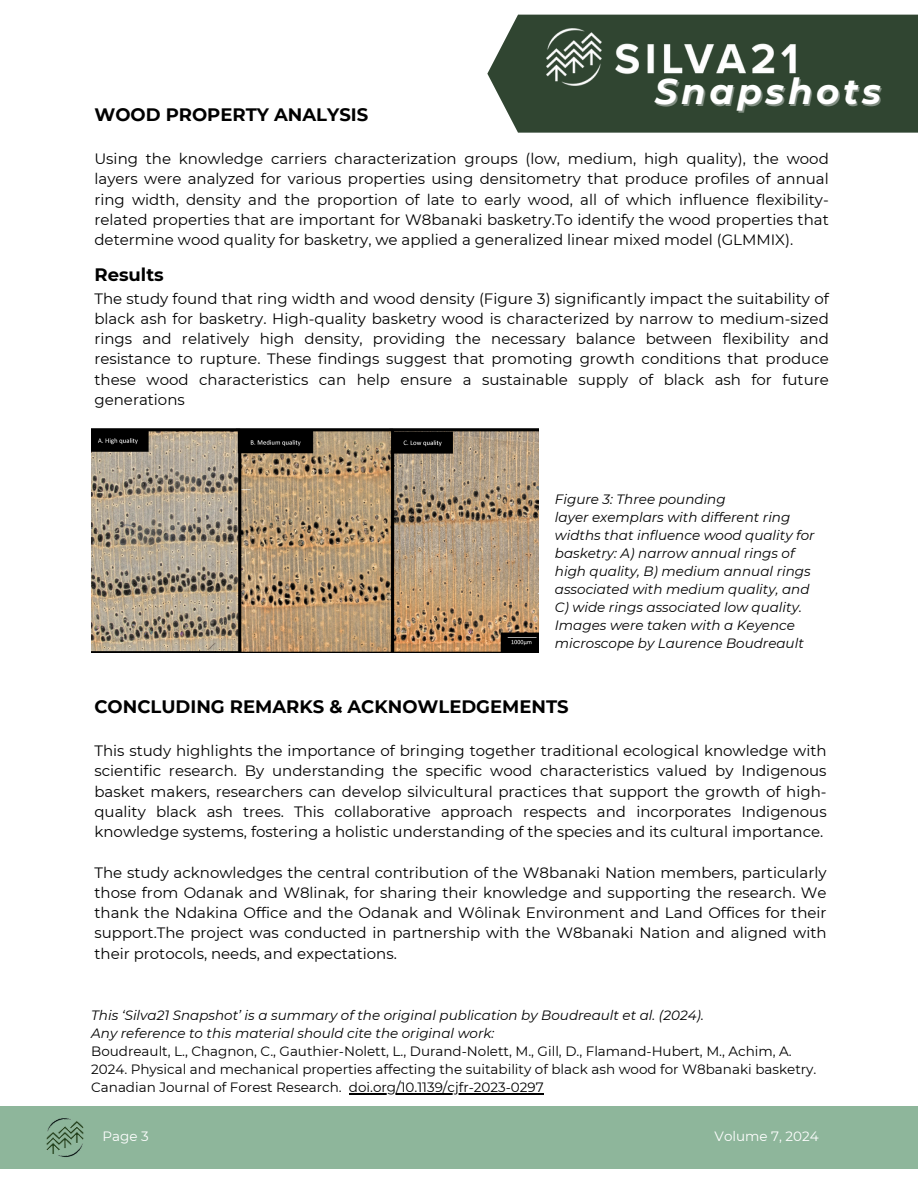
<style>
.page{position:relative;width:918px;height:1188px;background:#fff}
.page>*{position:absolute;margin:0;border:0;box-sizing:border-box;transform-origin:0 0}
.t1{font:italic 700 35.55px "Montserrat";letter-spacing:.1em;color:#fff}
.t2{font:700 18px "Montserrat";color:#000}
.t3{font:15px/20.2px "Montserrat";color:#000;text-align:justify}
.t4{font:italic 13.5px/18px "Montserrat";color:#000}
.t5{font:13.5px/18px "Montserrat";color:#000}
.t6{font:13.5px "Montserrat";color:#fff}
</style>
<div class="page">
<div style="left:0;top:1106px;width:918px;height:63px;background:#8eb69b"></div>
<img style="left:46px;top:1118px;width:38px;height:39px">
<div style="left:487px;top:15px;width:431px;height:118px;background:#304531"></div>
<img style="left:92px;top:428px;width:446px;height:224px">
<img style="left:546px;top:28px;width:250px;height:58px">
<hr style="left:349px;top:1093px;width:195px;height:1px;background:#000">
<h3 class="t1" style="left:655px;top:70px;width:227px">Snapshots</h3>
<h3 class="t2" style="left:94px;top:104px;width:275px">WOOD PROPERTY ANALYSIS</h3>
<h3 class="t3" style="left:94px;top:149px;width:736px">Using the knowledge carriers characterization groups (low, medium, high quality), the wood layers were analyzed for various properties using densitometry that produce profiles of annual ring width, density and the proportion of late to early wood, all of which influence flexibility&shy;related properties that are important for W8banaki basketry.To identify the wood properties that determine wood quality for basketry, we applied a generalized linear mixed model (GLMMIX).</h3>
<p class="t2" style="left:94px;top:264px;width:71px">Results</p>
<p class="t3" style="left:94px;top:288px;width:736px">The study found that ring width and wood density (Figure 3) significantly impact the suitability of black ash for basketry. High-quality basketry wood is characterized by narrow to medium-sized rings and relatively high density, providing the necessary balance between flexibility and resistance to rupture. These findings suggest that promoting growth conditions that produce these wood characteristics can help ensure a sustainable supply of black ash for future generations</p>
<h3 class="t4" style="left:555px;top:490px;width:172px">Figure 3: Three pounding</h3>
<h3 class="t4" style="left:555px;top:508px;width:261px">layer exemplars with different ring widths that influence wood quality for basketry: A) narrow annual rings of high quality, B) medium annual rings associated with medium quality, and C) wide rings associated low quality.<br>Images were taken with a Keyence microscope by Laurence Boudreault</h3>
<p class="t2" style="left:94px;top:696px;width:476px">CONCLUDING REMARKS &amp; ACKNOWLEDGEMENTS</p>
<h3 class="t3" style="left:94px;top:741px;width:734px">This study highlights the importance of bringing together traditional ecological knowledge with scientific research. By understanding the specific wood characteristics valued by Indigenous basket makers, researchers can develop silvicultural practices that support the growth of high&shy;quality black ash trees. This collaborative approach respects and incorporates Indigenous knowledge systems, fostering a holistic understanding of the species and its cultural importance.</h3>
<p class="t3" style="left:94px;top:862px;width:734px">The study acknowledges the central contribution of the W8banaki Nation members, particularly those from Odanak and W8linak, for sharing their knowledge and supporting the research. We thank the Ndakina Office and the Odanak and Wôlinak Environment and Land Offices for their support.The project was conducted in partnership with the W8banaki Nation and aligned with their protocols, needs, and expectations.</p>
<p class="t4" style="left:91px;top:1006px;width:614px">This ‘Silva21 Snapshot’ is a summary of the original publication by Boudreault et al. (2024).<br>Any reference to this material should cite the original work:</p>
<p class="t5" style="left:91px;top:1042px;width:727px">Boudreault, L., Chagnon, C., Gauthier-Nolett, L., Durand-Nolett, M., Gill, D., Flamand-Hubert, M., Achim, A.<br>2024. Physical and mechanical properties affecting the suitability of black ash wood for W8banaki basketry.<br>Canadian Journal of Forest Research.</p>
<p class="t5" style="left:349px;top:1078px;width:196px">doi.org/10.1139/cjfr-2023-0297</p>
<h2 class="t6" style="left:102px;top:1128px;width:48px">Page 3</h2>
<h2 class="t6" style="left:715px;top:1128px;width:106px">Volume 7, 2024</h2>
</div>
